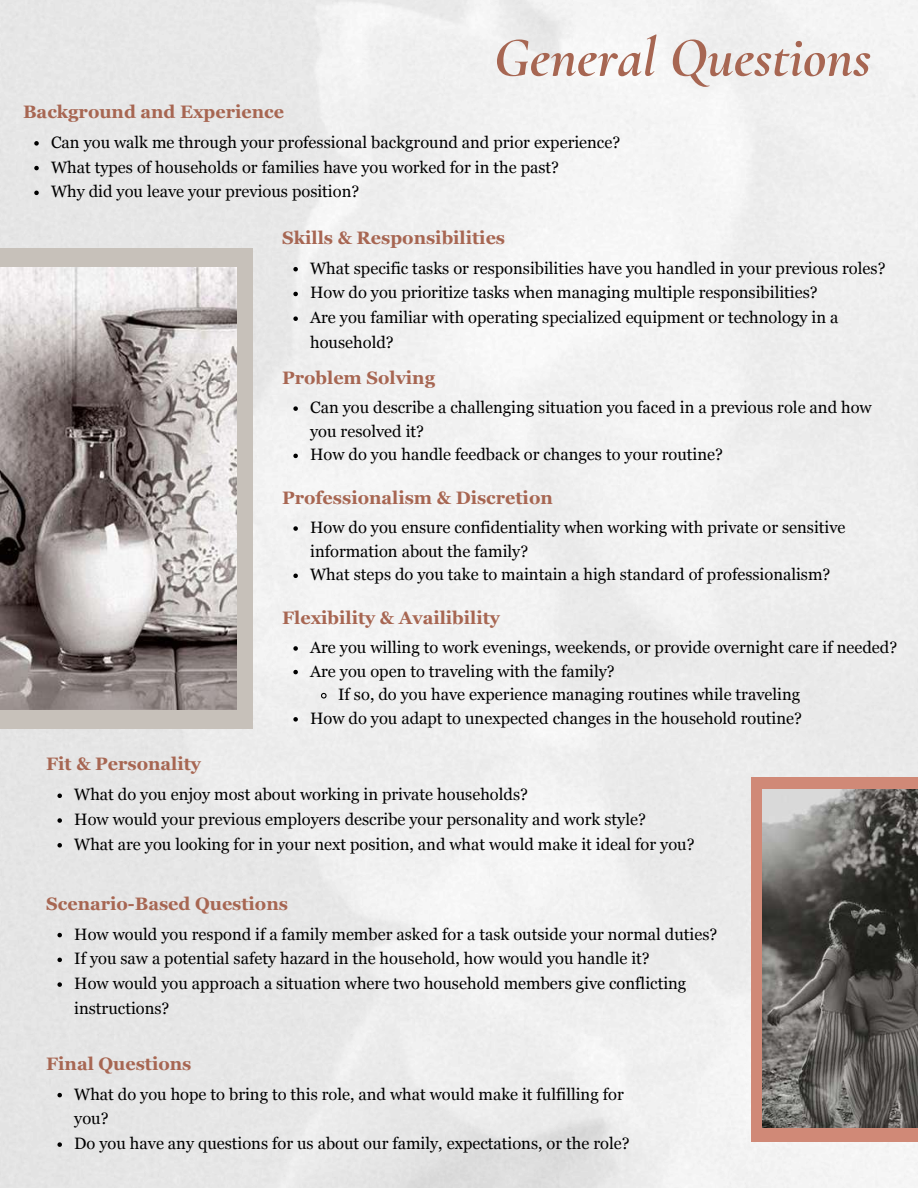
<style>
.page{position:relative;width:918px;height:1188px;background:#fff}
.page>*{position:absolute;margin:0;border:0;box-sizing:border-box;transform-origin:0 0}
.t1{font:italic 700 56.7px "Cormorant Garamond";color:#a76652}
.t2{font:700 18px "Georgia";color:#a76652}
.t3{font:16.5px/24.8px "Georgia";color:#000}
</style>
<div class="page">
<div style="left:0;top:249px;width:253px;height:480px;background:#c7c1ba"></div>
<img style="left:0;top:267px;width:237px;height:442px">
<svg style="left:34px;top:141px;width:5px;height:5px"></svg>
<svg style="left:34px;top:166px;width:5px;height:4px"></svg>
<svg style="left:34px;top:191px;width:5px;height:4px"></svg>
<svg style="left:293px;top:267px;width:5px;height:4px"></svg>
<svg style="left:293px;top:292px;width:5px;height:4px"></svg>
<svg style="left:293px;top:316px;width:5px;height:5px"></svg>
<svg style="left:293px;top:406px;width:5px;height:5px"></svg>
<svg style="left:293px;top:454px;width:5px;height:4px"></svg>
<svg style="left:293px;top:526px;width:5px;height:5px"></svg>
<svg style="left:293px;top:574px;width:5px;height:4px"></svg>
<svg style="left:293px;top:646px;width:5px;height:5px"></svg>
<svg style="left:293px;top:670px;width:5px;height:4px"></svg>
<svg style="left:320px;top:692px;width:7px;height:7px"></svg>
<svg style="left:293px;top:717px;width:5px;height:5px"></svg>
<svg style="left:57px;top:794px;width:5px;height:4px"></svg>
<svg style="left:57px;top:818px;width:5px;height:5px"></svg>
<svg style="left:57px;top:843px;width:5px;height:5px"></svg>
<svg style="left:57px;top:933px;width:5px;height:4px"></svg>
<svg style="left:57px;top:958px;width:5px;height:4px"></svg>
<svg style="left:57px;top:982px;width:5px;height:5px"></svg>
<svg style="left:57px;top:1093px;width:5px;height:4px"></svg>
<svg style="left:57px;top:1142px;width:5px;height:5px"></svg>
<div style="left:751px;top:777px;width:167px;height:364px;background:#d08977"></div>
<img style="left:763px;top:790px;width:155px;height:337px">
<p class="t2" style="left:23px;top:102px;width:262px">Background and Experience</p>
<h1 class="t1" style="left:494px;top:23px;width:379px">General Questions</h1>
<p class="t3" style="left:51px;top:130px;width:571px">Can you walk me through your professional background and prior experience?<br>What types of households or families have you worked for in the past?<br>Why did you leave your previous position?</p>
<p class="t2" style="left:282px;top:227px;width:225px">Skills &amp; Responsibilities</p>
<p class="t3" style="left:310px;top:256px;width:577px">What specific tasks or responsibilities have you handled in your previous roles?<br>How do you prioritize tasks when managing multiple responsibilities?<br>Are you familiar with operating specialized equipment or technology in a household?</p>
<p class="t2" style="left:282px;top:368px;width:154px">Problem Solving</p>
<p class="t3" style="left:310px;top:396px;width:563px;line-height:23.7px">Can you describe a challenging situation you faced in a previous role and how you resolved it?<br>How do you handle feedback or changes to your routine?</p>
<p class="t2" style="left:282px;top:488px;width:272px">Professionalism &amp; Discretion</p>
<p class="t3" style="left:310px;top:515px;width:537px;line-height:23.7px">How do you ensure confidentiality when working with private or sensitive information about the family?<br>What steps do you take to maintain a high standard of professionalism?</p>
<p class="t2" style="left:282px;top:608px;width:219px">Flexibility &amp; Availibility</p>
<p class="t2" style="left:46px;top:754px;width:156px">Fit &amp; Personality</p>
<p class="t3" style="left:310px;top:635px;width:589px">Are you willing to work evenings, weekends, or provide overnight care if needed?</p>
<p class="t3" style="left:310px;top:658px;width:306px">Are you open to traveling with the family?</p>
<p class="t3" style="left:338px;top:682px;width:463px">If so, do you have experience managing routines while traveling</p>
<p class="t3" style="left:310px;top:706px;width:493px">How do you adapt to unexpected changes in the household routine?</p>
<p class="t3" style="left:74px;top:782px;width:622px">What do you enjoy most about working in private households?<br>How would your previous employers describe your personality and work style?<br>What are you looking for in your next position, and what would make it ideal for you?</p>
<p class="t2" style="left:46px;top:893px;width:243px">Scenario-Based Questions</p>
<p class="t3" style="left:74px;top:921px;width:645px">How would you respond if a family member asked for a task outside your normal duties?<br>If you saw a potential safety hazard in the household, how would you handle it?<br>How would you approach a situation where two household members give conflicting instructions?</p>
<p class="t2" style="left:46px;top:1053px;width:147px">Final Questions</p>
<p class="t3" style="left:74px;top:1082px;width:557px">What do you hope to bring to this role, and what would make it fulfilling for you?<br>Do you have any questions for us about our family, expectations, or the role?</p>
</div>
